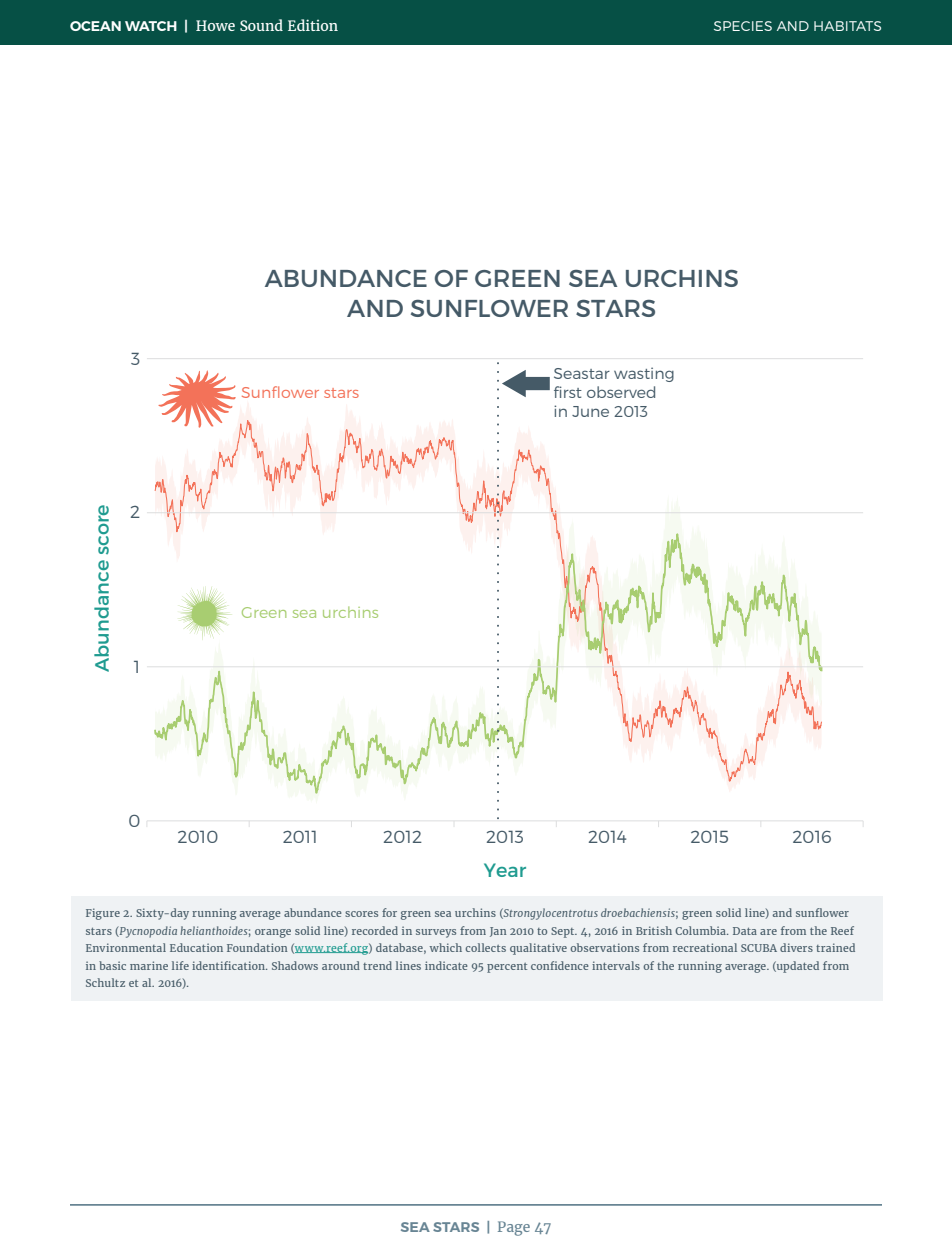
<style>
.page{position:relative;width:952px;height:1260px;background:#fff}
.page>*{position:absolute;margin:0;border:0;box-sizing:border-box;transform-origin:0 0}
.t1{font:24.5px/29.4px "Montserrat";color:#455a67;text-align:center}
.t2{font:19.25px "Montserrat";color:#1f9b90}
.t3{font:300 17.5px "Montserrat";color:#455a67}
.t4{font:300 15.75px/18.9px "Montserrat";color:#455a67}
.t5{font:300 15.75px "Montserrat";color:#a8cd71}
.t6{font:300 15.75px "Montserrat";color:#f37259}
.t7{font:14px "Merriweather";color:#fff}
.t8{font:300 14px "Montserrat";letter-spacing:.01em;color:#fff}
.t9{font:600 14px "Montserrat";color:#688594}
.t10{font:14px "Merriweather";color:#688594}
.t11{font:10.5px/17.5px "Merriweather";letter-spacing:.02em;color:#455a66}
.s1{font-family:"Montserrat";font-weight:600}
.s2{font-style:italic}
.s3{color:#1f9b90}
</style>
<div class="page">
<div style="left:0;top:0;width:952px;height:45px;background:#065045"></div>
<hr style="left:70px;top:1204px;width:812px;height:2px;background:#688594">
<svg style="left:162px;top:370px;width:74px;height:30px"></svg>
<svg style="left:154px;top:413px;width:526px;height:96px"></svg>
<svg style="left:153px;top:509px;width:671px;height:294px"></svg>
<hr style="left:147px;top:666px;width:716px;height:1px;background:#dcddde">
<hr style="left:147px;top:512px;width:716px;height:1px;background:#dcddde">
<hr style="left:147px;top:358px;width:716px;height:1px;background:#dcddde">
<hr style="left:147px;top:820px;width:716px;height:1px;background:#dcddde">
<svg style="left:497px;top:362px;width:53px;height:457px"></svg>
<div style="left:71px;top:896px;width:812px;height:105px;background:#eff2f4"></div>
<hr style="left:295px;top:952px;width:73px;height:1px;background:#1f9b90">
<h3 class="t7" style="left:70px;top:16px;width:270px"><span class="s1">OCEAN WATCH |</span> Howe Sound Edition</h3>
<h3 class="t8" style="left:713px;top:17px;width:170px">SPECIES AND HABITATS</h3>
<h3 class="t3" style="left:131px;top:348px;width:11px">3</h3>
<h2 class="t2" style="left:90px;top:672px;width:169px;rotate:-90deg">Abundance score</h2>
<h3 class="t3" style="left:130px;top:501px;width:12px">2</h3>
<h3 class="t3" style="left:134px;top:656px;width:8px">1</h3>
<h1 class="t1" style="left:265px;top:264px;width:476px">ABUNDANCE OF GREEN SEA URCHINS<br>AND SUNFLOWER STARS</h1>
<h3 class="t6" style="left:241px;top:383px;width:119px">Sunflower stars</h3>
<h3 class="t5" style="left:241px;top:603px;width:139px">Green sea urchins</h3>
<h3 class="t4" style="left:554px;top:364px;width:123px">Seastar wasting first observed in June 2013</h3>
<h3 class="t3" style="left:129px;top:810px;width:13px">0</h3>
<h3 class="t3" style="left:178px;top:826px;width:42px">2010</h3>
<h3 class="t3" style="left:283px;top:826px;width:37px">2011</h3>
<h3 class="t3" style="left:383px;top:826px;width:40px">2012</h3>
<h3 class="t3" style="left:486px;top:826px;width:40px">2013</h3>
<h3 class="t3" style="left:588px;top:826px;width:40px">2014</h3>
<h3 class="t3" style="left:690px;top:826px;width:40px">2015</h3>
<h3 class="t3" style="left:792px;top:826px;width:41px">2016</h3>
<h2 class="t2" style="left:484px;top:859px;width:44px">Year</h2>
<p class="t11" style="left:85px;top:904px;width:772px">Figure 2. Sixty-day running average abundance scores for green sea urchins (<span class="s2">Strongylocentrotus droebachiensis</span>; green solid line) and sunflower stars (<span class="s2">Pycnopodia helianthoides</span>; orange solid line) recorded in surveys from Jan 2010 to Sept. 4, 2016 in British Columbia. Data are from the Reef Environmental Education Foundation (<span class="s3">www.reef.org</span>) database, which collects qualitative observations from recreational SCUBA divers trained in basic marine life identification. Shadows around trend lines indicate 95 percent confidence intervals of the running average. (updated from Schultz et al. 2016).</p>
<h3 class="t9" style="left:400px;top:1218px;width:52px">SEA STARS</h3>
<h3 class="t10" style="left:487px;top:1217px;width:67px"><span class="s1">|</span> Page 47</h3>
</div>
